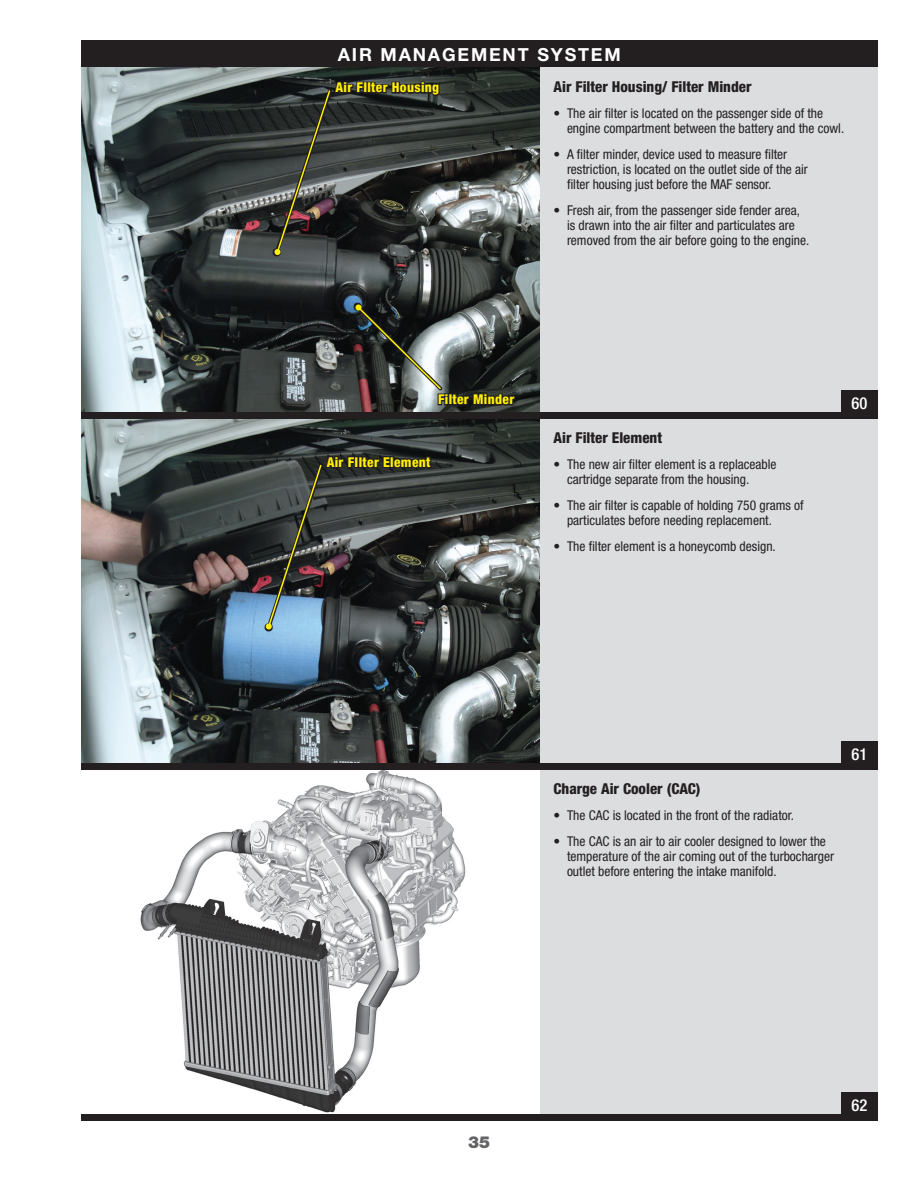
<style>
.page{position:relative;width:918px;height:1188px;background:#fff}
.page>*{position:absolute;margin:0;border:0;box-sizing:border-box;transform-origin:0 0}
.t1{font:700 18px "Helvetica Neue";letter-spacing:.1em;color:#fff}
.t2{font:500 condensed 16.5px "Helvetica Neue";color:#fff}
.t3{font:900 16.5px "Helvetica Neue";color:#636366}
.bullets_reg{font:800 condensed 15px "Helvetica Neue";color:#231f20}
.bullets_reg-2{font:condensed 13.5px/15px "Helvetica Neue";color:#231f20}
.t4{font:800 condensed 13.5px "Helvetica Neue";letter-spacing:.025em;color:#fff101}
</style>
<div class="page">
<img style="left:81px;top:418px;width:459px;height:345px">
<img style="left:81px;top:68px;width:459px;height:344px">
<img style="left:140px;top:770px;width:326px;height:343px">
<div style="left:540px;top:68px;width:338px;height:1049px;background:#dcdddf"></div>
<div style="left:841px;top:391px;width:37px;height:23px;background:#231f20"></div>
<div style="left:81px;top:40px;width:797px;height:28px;background:#231f20"></div>
<div style="left:81px;top:412px;width:797px;height:6px;background:#231f20"></div>
<div style="left:81px;top:763px;width:797px;height:7px;background:#231f20"></div>
<div style="left:81px;top:1114px;width:797px;height:6px;background:#231f20"></div>
<div style="left:841px;top:742px;width:37px;height:23px;background:#231f20"></div>
<div style="left:841px;top:1093px;width:37px;height:23px;background:#231f20"></div>
<svg style="left:353px;top:302px;width:91px;height:90px"></svg>
<svg style="left:356px;top:304px;width:160px;height:122px;background:#4b4e4b"></svg>
<svg style="left:272px;top:88px;width:61px;height:170px"></svg>
<svg style="left:274px;top:67px;width:167px;height:188px;background:#3a3c39"></svg>
<svg style="left:263px;top:462px;width:61px;height:170px"></svg>
<svg style="left:266px;top:434px;width:167px;height:195px;background:#3c4141"></svg>
<p class="t1" style="left:338px;top:43px;width:13px">AIR</p>
<p class="t1" style="left:381px;top:43px;width:239px">MANAGEMENT SYSTEM</p>
<p class="t4" style="left:335px;top:79px;width:105px">Air FIlter Housing</p>
<p class="bullets_reg" style="left:554px;top:78px;width:200px">Air Filter Housing/ Filter Minder</p>
<p class="bullets_reg-2" style="left:567px;top:106px;width:279px;text-indent:-14px">• The air filter is located on the passenger side of the engine compartment between the battery and the cowl.</p>
<p class="bullets_reg-2" style="left:567px;top:147px;width:242px;text-indent:-14px">• A filter minder, device used to measure filter restriction, is located on the outlet side of the air filter housing just before the MAF sensor.</p>
<p class="bullets_reg-2" style="left:567px;top:202px;width:244px;text-indent:-14px">• Fresh air, from the passenger side fender area, is drawn into the air filter and particulates are removed from the air before going to the engine.</p>
<p class="t4" style="left:438px;top:391px;width:78px">Filter Minder</p>
<p class="t4" style="left:327px;top:454px;width:105px">Air FIlter Element</p>
<p class="bullets_reg" style="left:554px;top:429px;width:110px">Air Filter Element</p>
<p class="bullets_reg-2" style="left:567px;top:457px;width:211px;text-indent:-14px">• The new air filter element is a replaceable cartridge separate from the housing.</p>
<p class="bullets_reg-2" style="left:567px;top:498px;width:238px;text-indent:-14px">• The air filter is capable of holding 750 grams of particulates before needing replacement.</p>
<p class="bullets_reg-2" style="left:554px;top:538px;width:224px">• The filter element is a honeycomb design.</p>
<p class="t2" style="left:851px;top:393px;width:17px">60</p>
<p class="bullets_reg" style="left:554px;top:780px;width:149px">Charge Air Cooler (CAC)</p>
<p class="bullets_reg-2" style="left:554px;top:808px;width:242px">• The CAC is located in the front of the radiator.</p>
<p class="bullets_reg-2" style="left:567px;top:834px;width:269px;text-indent:-14px">• The CAC is an air to air cooler designed to lower the temperature of the air coming out of the turbocharger outlet before entering the intake manifold.</p>
<p class="t2" style="left:851px;top:744px;width:17px">61</p>
<p class="t3" style="left:468px;top:1132px;width:24px">35</p>
<p class="t2" style="left:851px;top:1095px;width:17px">62</p>
</div>
